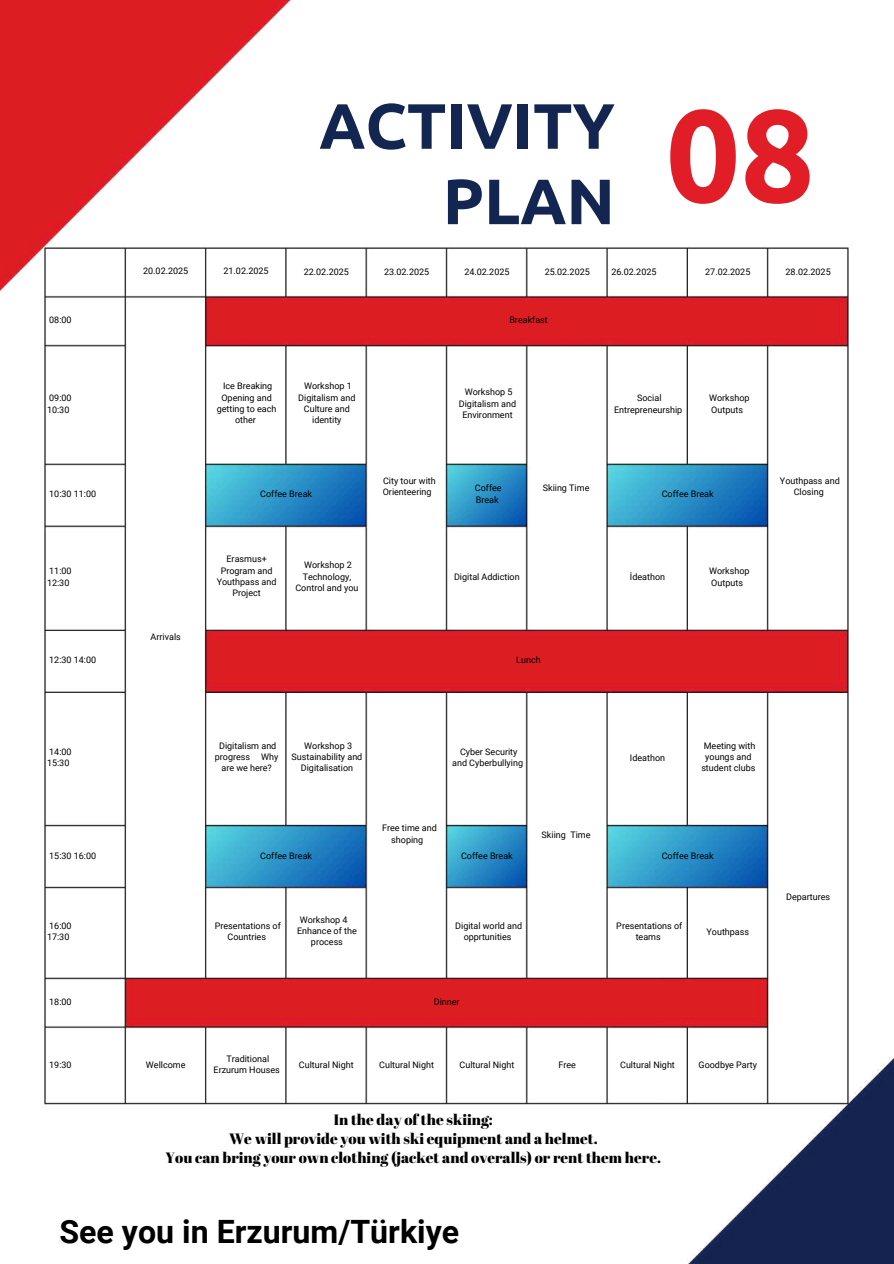
<style>
.page{position:relative;width:894px;height:1264px;background:#fff}
.page>*{position:absolute;margin:0;border:0;box-sizing:border-box;transform-origin:0 0}
.t1{font:700 130.8px "Ubuntu";color:#e11e28}
.t2{font:700 64.05px/75.3px "Ubuntu";color:#132652;text-align:right}
.t3{font:700 32.1px "Roboto";color:#000}
.t4{font:15px/19.2px "Abril Fatface";color:#000;text-align:center}
.t5{font:9px/11.2px "Roboto";color:#000;text-align:center}
</style>
<div class="page">
<img style="left:0;top:0;width:893px;height:1263px">
<h2 class="t2" style="left:319px;top:87px;width:297px">ACTIVITY<br>PLAN</h2>
<h1 class="t1" style="left:665px;top:80px;width:150px">08</h1>
<p class="t5" style="left:143px;top:266px;width:47px">20.02.2025</p>
<p class="t5" style="left:223px;top:266px;width:47px">21.02.2025</p>
<p class="t5" style="left:304px;top:266px;width:47px">22.02.2025</p>
<p class="t5" style="left:384px;top:266px;width:47px">23.02.2025</p>
<p class="t5" style="left:464px;top:266px;width:47px">24.02.2025</p>
<p class="t5" style="left:544px;top:266px;width:47px">25.02.2025</p>
<p class="t5" style="left:611px;top:266px;width:47px">26.02.2025</p>
<p class="t5" style="left:705px;top:266px;width:47px">27.02.2025</p>
<p class="t5" style="left:785px;top:266px;width:47px">28.02.2025</p>
<p class="t5" style="left:49px;top:314px;width:24px">08:00</p>
<p class="t5" style="left:509px;top:314px;width:40px">Breakfast</p>
<p class="t5" style="left:47px;top:392px;width:26px;text-align:left">09:00<br>10:30</p>
<p class="t5" style="left:217px;top:380px;width:61px">Ice Breaking<br>Opening and getting to each other</p>
<p class="t5" style="left:298px;top:380px;width:59px">Workshop 1<br>Digitalism and<br>Culture and identity</p>
<p class="t5" style="left:459px;top:386px;width:59px">Workshop 5<br>Digitalism and<br>Environment</p>
<p class="t5" style="left:614px;top:392px;width:70px">Social<br>Entrepreneurship</p>
<p class="t5" style="left:709px;top:392px;width:42px;text-align:left">Workshop<br>Outputs</p>
<p class="t5" style="left:49px;top:488px;width:48px">10:30 11:00</p>
<p class="t5" style="left:260px;top:488px;width:53px">Coffee Break</p>
<p class="t5" style="left:382px;top:475px;width:54px;text-align:left">City tour with<br>Orienteering</p>
<p class="t5" style="left:475px;top:482px;width:28px;text-align:left">Coffee<br>Break</p>
<p class="t5" style="left:542px;top:482px;width:48px">Skiing Time</p>
<p class="t5" style="left:661px;top:488px;width:53px">Coffee Break</p>
<p class="t5" style="left:779px;top:475px;width:61px">Youthpass and<br>Closing</p>
<p class="t5" style="left:47px;top:565px;width:26px;text-align:left">11:00<br>12:30</p>
<p class="t5" style="left:217px;top:553px;width:61px">Erasmus+<br>Program and<br>Youthpass and<br>Project</p>
<p class="t5" style="left:295px;top:559px;width:64px">Workshop 2<br>Technology,<br>Control and you</p>
<p class="t5" style="left:454px;top:571px;width:67px">Digital Addiction</p>
<p class="t5" style="left:629px;top:571px;width:37px">İdeathon</p>
<p class="t5" style="left:709px;top:565px;width:42px;text-align:left">Workshop<br>Outputs</p>
<p class="t5" style="left:151px;top:631px;width:32px">Arrivals</p>
<p class="t5" style="left:49px;top:654px;width:48px">12:30 14:00</p>
<p class="t5" style="left:516px;top:654px;width:26px">Lunch</p>
<p class="t5" style="left:47px;top:746px;width:26px;text-align:left">14:00<br>15:30</p>
<p class="t5" style="left:215px;top:740px;width:65px">Digitalism and progress Why are we here?</p>
<p class="t5" style="left:291px;top:740px;width:72px">Workshop 3<br>Sustainability and<br>Digitalisation</p>
<p class="t5" style="left:452px;top:746px;width:72px">Cyber Security and Cyberbullying</p>
<p class="t5" style="left:629px;top:752px;width:37px">Ideathon</p>
<p class="t5" style="left:701px;top:740px;width:55px">Meeting with youngs and student clubs</p>
<p class="t5" style="left:382px;top:822px;width:56px">Free time and shoping</p>
<p class="t5" style="left:541px;top:829px;width:50px">Skiing Time</p>
<p class="t5" style="left:49px;top:849px;width:48px">15:30 16:00</p>
<p class="t5" style="left:260px;top:849px;width:53px">Coffee Break</p>
<p class="t5" style="left:461px;top:849px;width:53px">Coffee Break</p>
<p class="t5" style="left:661px;top:849px;width:53px">Coffee Break</p>
<p class="t5" style="left:785px;top:891px;width:45px">Departures</p>
<p class="t5" style="left:47px;top:920px;width:26px;text-align:left">16:00<br>17:30</p>
<p class="t5" style="left:215px;top:920px;width:67px">Presentations of<br>Countries</p>
<p class="t5" style="left:299px;top:914px;width:49px">Workshop 4</p>
<p class="t5" style="left:297px;top:925px;width:61px">Enhance of the</p>
<p class="t5" style="left:311px;top:936px;width:33px">process</p>
<p class="t5" style="left:455px;top:920px;width:68px">Digital world and opprtunities</p>
<p class="t5" style="left:616px;top:920px;width:67px">Presentations of teams</p>
<p class="t5" style="left:706px;top:926px;width:44px">Youthpass</p>
<p class="t5" style="left:49px;top:996px;width:24px">18:00</p>
<p class="t5" style="left:434px;top:996px;width:27px">Dinner</p>
<p class="t5" style="left:49px;top:1059px;width:24px">19:30</p>
<p class="t5" style="left:146px;top:1059px;width:41px">Wellcome</p>
<p class="t5" style="left:213px;top:1053px;width:68px">Traditional<br>Erzurum Houses</p>
<p class="t5" style="left:299px;top:1059px;width:56px">Cultural Night</p>
<p class="t5" style="left:379px;top:1059px;width:56px">Cultural Night</p>
<p class="t5" style="left:459px;top:1059px;width:56px">Cultural Night</p>
<p class="t5" style="left:558px;top:1059px;width:19px">Free</p>
<p class="t5" style="left:620px;top:1059px;width:56px">Cultural Night</p>
<p class="t5" style="left:698px;top:1059px;width:60px">Goodbye Party</p>
<h3 class="t4" style="left:165px;top:1109px;width:497px">In the day of the skiing:<br>We will provide you with ski equipment and a helmet.<br>You can bring your own clothing (jacket and overalls) or rent them here.</h3>
<h3 class="t3" style="left:59px;top:1213px;width:401px">See you in Erzurum/Türkiye</h3>
</div>
